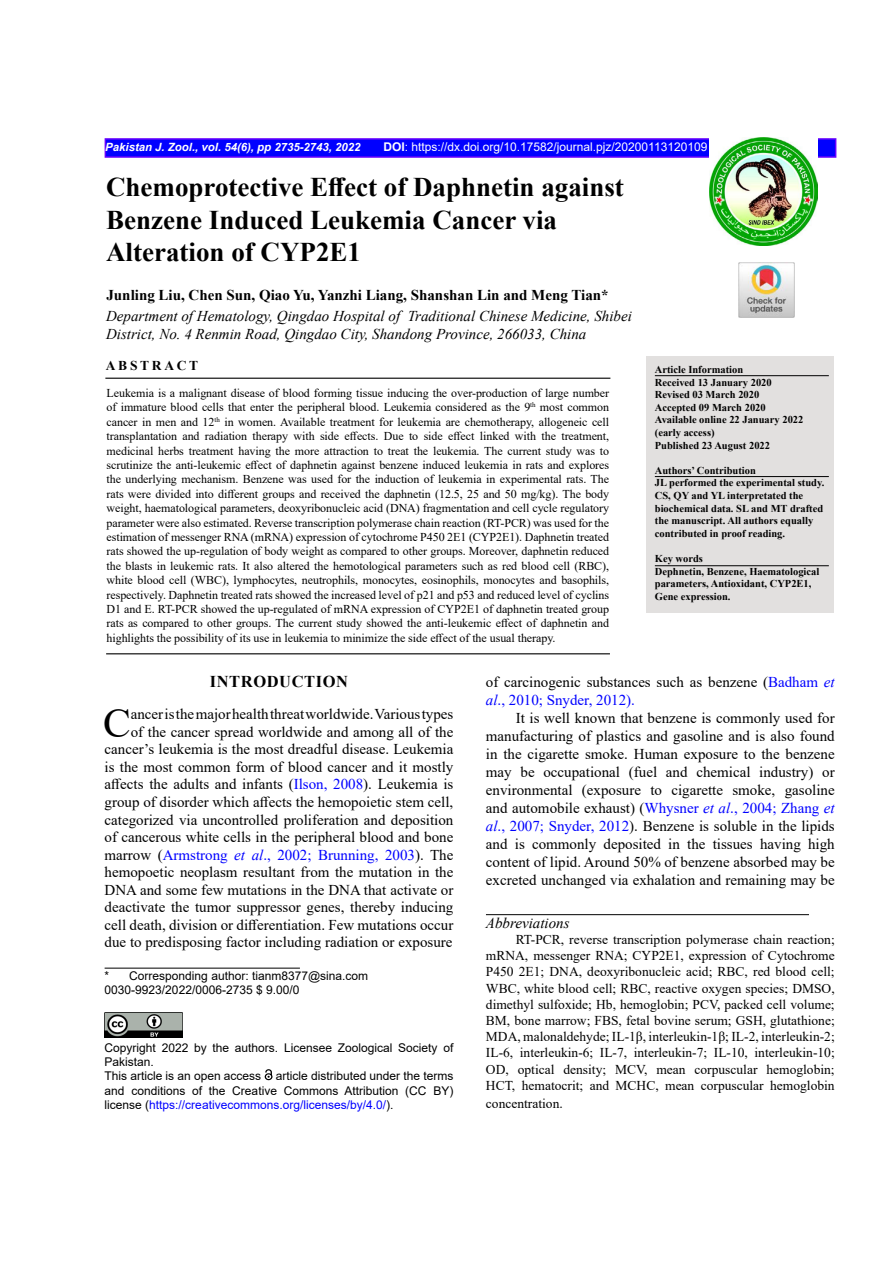
<style>
.page{position:relative;width:893px;height:1263px;background:#fff}
.page>*{position:absolute;margin:0;border:0;box-sizing:border-box;transform-origin:0 0}
.t1{font:41.55px "Times New Roman";color:#000}
.t2{font:700 27px/32.4px "Times New Roman";color:#000}
.t3{font:700 16.5px "Times New Roman";letter-spacing:.035em;color:#000}
.t4{font:15px/17.5px "Times New Roman";color:#000;text-align:right}
.t5{font:italic 15px/18px "Times New Roman";color:#000}
.t6{font:700 15px "Times New Roman";color:#000}
.t7{font:13.5px/16.2px "Times New Roman";color:#000;text-align:justify}
.t8{font:700 13.5px "Times New Roman";letter-spacing:.2em;color:#000}
.t9{font:12px/14.4px "Times New Roman";letter-spacing:-.005em;color:#000;text-align:justify}
.t10{font:12px/14.4px "Arial";color:#000}
.t11{font:12px "Arial";color:#fff}
.t12{font:italic 700 11.4px "Arial";color:#fff}
.t13{font:700 10.5px/12.6px "Times New Roman";color:#000}
.s1{font-weight:700}
.s2{color:#00f}
.s3{font-style:italic;color:#00f}
</style>
<div class="page">
<div style="left:105px;top:138px;width:731px;height:20px;background:#00f;border:2px solid #60f"></div>
<img style="left:709px;top:138px;width:108px;height:108px">
<div style="left:646px;top:356px;width:187px;height:257px;background:#e2e0df"></div>
<hr style="left:655px;top:476px;width:174px;height:1px;background:#000">
<hr style="left:105px;top:378px;width:505px;height:1px;background:#000">
<hr style="left:106px;top:653px;width:504px;height:1px;background:#000">
<hr style="left:655px;top:375px;width:174px;height:1px;background:#000">
<img style="left:105px;top:1012px;width:77px;height:25px">
<svg style="left:265px;top:1069px;width:7px;height:11px"></svg>
<hr style="left:105px;top:968px;width:195px;height:1px;background:#000">
<hr style="left:655px;top:565px;width:174px;height:1px;background:#000">
<hr style="left:486px;top:914px;width:323px;height:1px;background:#000">
<img style="left:739px;top:262px;width:55px;height:56px">
<p class="t12" style="left:105px;top:139px;width:257px">Pakistan J. Zool., vol. 54(6), pp 2735-2743, 2022</p>
<p class="t11" style="left:383px;top:138px;width:326px"><span class="s1">DOI</span>: https://dx.doi.org/10.17582/journal.pjz/20200113120109</p>
<h2 class="t2" style="left:106px;top:170px;width:519px">Chemoprotective Effect of Daphnetin against<br>Benzene Induced Leukemia Cancer via<br>Alteration of CYP2E1</h2>
<p class="t6" style="left:106px;top:284px;width:504px">Junling Liu, Chen Sun, Qiao Yu, Yanzhi Liang, Shanshan Lin and Meng Tian*</p>
<p class="t5" style="left:106px;top:307px;width:527px">Department of Hematology, Qingdao Hospital of Traditional Chinese Medicine, Shibei<br>District, No. 4 Renmin Road, Qingdao City, Shandong Province, 266033, China</p>
<p class="t8" style="left:106px;top:355px;width:94px">ABSTRACT</p>
<p class="t13" style="left:655px;top:363px;width:150px">Article Information<br>Received 13 January 2020<br>Revised 03 March 2020<br>Accepted 09 March 2020<br>Available online 22 January 2022 (early access)<br>Published 23 August 2022</p>
<p class="t13" style="left:655px;top:464px;width:171px">Authors’ Contribution<br>JL performed the experimental study.<br>CS, QY and YL interpretated the biochemical data. SL and MT drafted the manuscript. All authors equally contributed in proof reading.</p>
<p class="t13" style="left:655px;top:552px;width:166px">Key words<br>Dephnetin, Benzene, Haematological parameters, Antioxidant, CYP2E1,<br>Gene expression.</p>
<p class="t9" style="left:107px;top:385px;width:504px">Leukemia is a malignant disease of blood forming tissue inducing the over-production of large number of immature blood cells that enter the peripheral blood. Leukemia considered as the 9<sup>th</sup> most common cancer in men and 12<sup>th</sup> in women. Available treatment for leukemia are chemotherapy, allogeneic cell transplantation and radiation therapy with side effects. Due to side effect linked with the treatment, medicinal herbs treatment having the more attraction to treat the leukemia. The current study was to scrutinize the anti-leukemic effect of daphnetin against benzene induced leukemia in rats and explores the underlying mechanism. Benzene was used for the induction of leukemia in experimental rats. The rats were divided into different groups and received the daphnetin (12.5, 25 and 50 mg/kg). The body weight, haematological parameters, deoxyribonucleic acid (DNA) fragmentation and cell cycle regulatory parameter were also estimated. Reverse transcription polymerase chain reaction (RT-PCR) was used for the estimation of messenger RNA (mRNA) expression of cytochrome P450 2E1 (CYP2E1). Daphnetin treated rats showed the up-regulation of body weight as compared to other groups. Moreover, daphnetin reduced the blasts in leukemic rats. It also altered the hemotological parameters such as red blood cell (RBC), white blood cell (WBC), lymphocytes, neutrophils, monocytes, eosinophils, monocytes and basophils, respectively. Daphnetin treated rats showed the increased level of p21 and p53 and reduced level of cyclins D1 and E. RT-PCR showed the up-regulated of mRNA expression of CYP2E1 of daphnetin treated group rats as compared to other groups. The current study showed the anti-leukemic effect of daphnetin and highlights the possibility of its use in leukemia to minimize the side effect of the usual therapy.</p>
<h3 class="t3" style="left:210px;top:670px;width:140px">INTRODUCTION</h3>
<h1 class="t1" style="left:103px;top:694px;width:29px">C</h1>
<p class="t4" style="left:486px;top:672px;width:350px;line-height:18px;text-align:left">of carcinogenic substances such as benzene (<span class="s2">Badham</span> <span class="s3">et al</span><span class="s2">., 2010; Snyder, 2012).</span></p>
<p class="t4" style="left:486px;top:708px;width:350px;line-height:18px;text-align:justify;text-indent:30px">It is well known that benzene is commonly used for manufacturing of plastics and gasoline and is also found in the cigarette smoke. Human exposure to the benzene may be occupational (fuel and chemical industry) or environmental (exposure to cigarette smoke, gasoline and automobile exhaust) (<span class="s2">Whysner</span> <span class="s3">et al</span><span class="s2">., 2004; Zhang</span> <span class="s3">et al</span><span class="s2">., 2007; Snyder, 2012</span>). Benzene is soluble in the lipids and is commonly deposited in the tissues having high content of lipid. Around 50% of benzene absorbed may be excreted unchanged via exhalation and remaining may be</p>
<p class="t5" style="left:486px;top:913px;width:85px">Abbreviations</p>
<p class="t7" style="left:486px;top:931px;width:350px;text-indent:30px">RT-PCR, reverse transcription polymerase chain reaction; mRNA, messenger RNA; CYP2E1, expression of Cytochrome P450 2E1; DNA, deoxyribonucleic acid; RBC, red blood cell; WBC, white blood cell; RBC, reactive oxygen species; DMSO, dimethyl sulfoxide; Hb, hemoglobin; PCV, packed cell volume; BM, bone marrow; FBS, fetal bovine serum; GSH, glutathione; MDA, malonaldehyde; IL-1β, interleukin-1β; IL-2, interleukin-2; IL-6, interleukin-6; IL-7, interleukin-7; IL-10, interleukin-10; OD, optical density; MCV, mean corpuscular hemoglobin; HCT, hematocrit; and MCHC, mean corpuscular hemoglobin</p>
<p class="t7" style="left:486px;top:1095px;width:78px">concentration.</p>
<p class="t4" style="left:105px;top:705px;width:350px">ancer is the major health threat worldwide. Various types<br>of the cancer spread worldwide and among all of the cancer’s leukemia is the most dreadful disease. Leukemia is the most common form of blood cancer and it mostly affects the adults and infants (<span class="s2">Ilson, 2008</span>). Leukemia is group of disorder which affects the hemopoietic stem cell, categorized via uncontrolled proliferation and deposition of cancerous white cells in the peripheral blood and bone marrow (<span class="s2">Armstrong</span> <span class="s3">et al</span><span class="s2">., 2002; Brunning, 2003</span>). The hemopoetic neoplasm resultant from the mutation in the DNA and some few mutations in the DNA that activate or deactivate the tumor suppressor genes, thereby inducing cell death, division or differentiation. Few mutations occur due to predisposing factor including radiation or exposure</p>
<p class="t10" style="left:105px;top:968px;width:265px">* Corresponding author: tianm8377@sina.com<br>0030-9923/2022/0006-2735 $ 9.00/0</p>
<p class="t10" style="left:105px;top:1040px;width:350px">Copyright 2022 by the authors. Licensee Zoological Society of Pakistan.<br>This article is an open access article distributed under the terms and conditions of the Creative Commons Attribution (CC BY) license (<span class="s2">https://creativecommons.org/licenses/by/4.0/</span>).</p>
</div>
